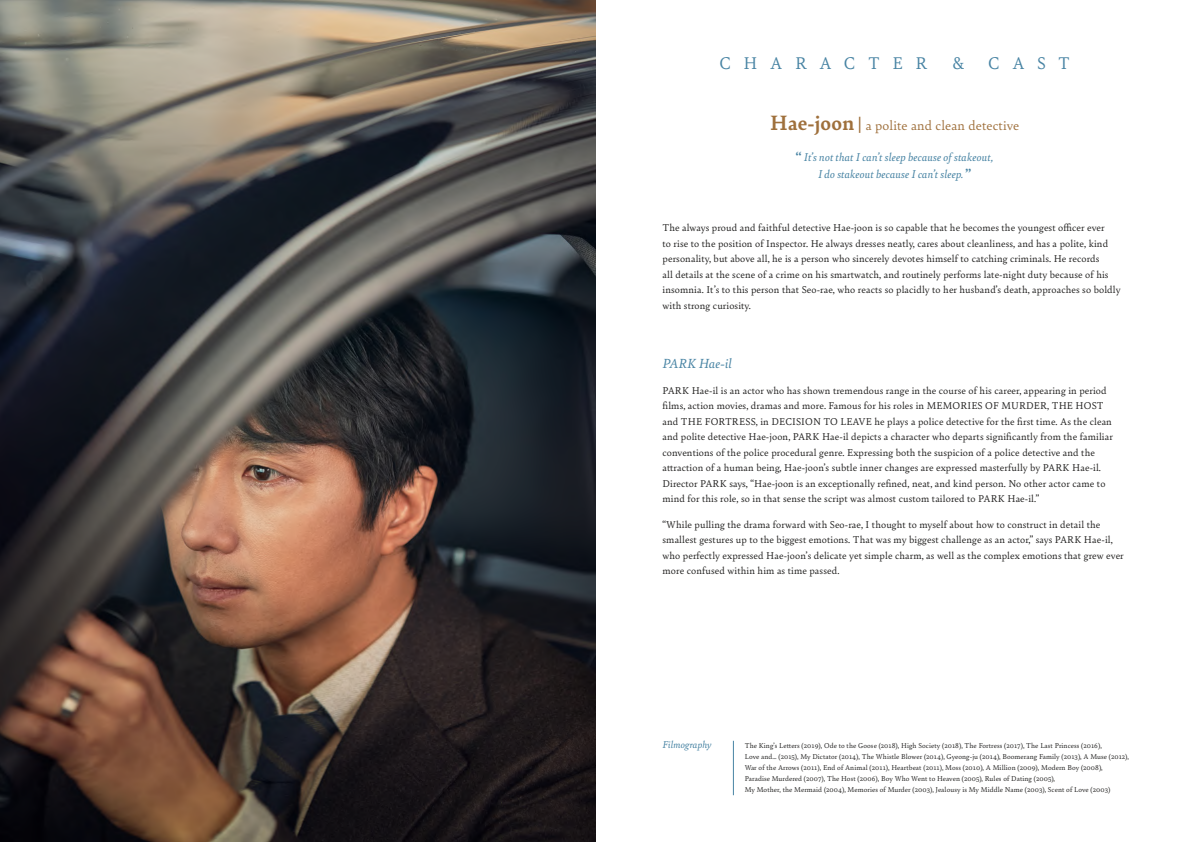
<style>
.page{position:relative;width:1191px;height:842px;background:#fff}
.page>*{position:absolute;margin:0;border:0;box-sizing:border-box;transform-origin:0 0}
.t1{font:18px "Bely";letter-spacing:.7em;color:#4783a3}
.t2{font:14px "Bely";letter-spacing:.01em;color:#9f703c}
.t3{font:italic 14px "Bely";letter-spacing:.01em;color:#4783a3}
.t4{font:italic 12px/17px "Bely";letter-spacing:.01em;color:#4783a3;text-align:center}
.t5{font:10.5px/15.5px "Bely";letter-spacing:.01em;color:#1f1e1d}
.t6{font:italic 10.5px "Bely";letter-spacing:.01em;color:#4783a3}
.t7{font:7.5px/11px "Bely";letter-spacing:.01em;color:#1f1e1d}
.s1{font-weight:700;font-size:22px}
.s2{font-weight:700;font-size:17px}
.s3{font-style:normal;font-size:17px}
</style>
<div class="page">
<img style="left:0;top:0;width:595px;height:842px">
<hr style="left:733px;top:741px;width:1px;height:54px;background:#4783a3">
<h1 class="t1" style="left:719px;top:50px;width:210px">CHARACTER</h1>
<h1 class="t1" style="left:952px;top:50px;width:13px">&amp;</h1>
<h1 class="t1" style="left:988px;top:50px;width:83px">CAST</h1>
<h2 class="t2" style="left:770px;top:115px;width:250px"><span class="s1">Hae-joon</span> <span class="s2">|</span> a polite and clean detective</h2>
<p class="t4" style="left:796px;top:147px;width:199px"><span class="s3">“</span> It’s not that I can’t sleep because of stakeout,<br>I do stakeout because I can’t sleep. <span class="s3">”</span></p>
<p class="t5" style="left:662px;top:219px;width:459px">The always proud and faithful detective Hae-joon is so capable that he becomes the youngest officer ever<br>to rise to the position of Inspector. He always dresses neatly, cares about cleanliness, and has a polite, kind personality, but above all, he is a person who sincerely devotes himself to catching criminals. He records<br>all details at the scene of a crime on his smartwatch, and routinely performs late-night duty because of his insomnia. It’s to this person that Seo-rae, who reacts so placidly to her husband’s death, approaches so boldly with strong curiosity.</p>
<h2 class="t3" style="left:662px;top:354px;width:71px">PARK Hae-il</h2>
<p class="t5" style="left:662px;top:382px;width:452px">PARK Hae-il is an actor who has shown tremendous range in the course of his career, appearing in period films, action movies, dramas and more. Famous for his roles in MEMORIES OF MURDER, THE HOST and THE FORTRESS, in DECISION TO LEAVE he plays a police detective for the first time. As the clean and polite detective Hae-joon, PARK Hae-il depicts a character who departs significantly from the familiar conventions of the police procedural genre. Expressing both the suspicion of a police detective and the attraction of a human being, Hae-joon’s subtle inner changes are expressed masterfully by PARK Hae-il.<br>Director PARK says, “Hae-joon is an exceptionally refined, neat, and kind person. No other actor came to mind for this role, so in that sense the script was almost custom tailored to PARK Hae-il.”</p>
<p class="t5" style="left:662px;top:516px;width:463px">“While pulling the drama forward with Seo-rae, I thought to myself about how to construct in detail the smallest gestures up to the biggest emotions. That was my biggest challenge as an actor,” says PARK Hae-il, who perfectly expressed Hae-joon’s delicate yet simple charm, as well as the complex emotions that grew ever more confused within him as time passed.</p>
<p class="t6" style="left:662px;top:737px;width:51px">Filmography</p>
<p class="t7" style="left:744px;top:740px;width:386px">The King’s Letters (2019), Ode to the Goose (2018), High Society (2018), The Fortress (2017), The Last Princess (2016),<br>Love and… (2015), My Dictator (2014), The Whistle Blower (2014), Gyeong-ju (2014), Boomerang Family (2013), A Muse (2012), War of the Arrows (2011), End of Animal (2011), Heartbeat (2011), Moss (2010), A Million (2009), Modern Boy (2008), Paradise Murdered (2007), The Host (2006), Boy Who Went to Heaven (2005), Rules of Dating (2005),<br>My Mother, the Mermaid (2004), Memories of Murder (2003), Jealousy is My Middle Name (2003), Scent of Love (2003)</p>
</div>
